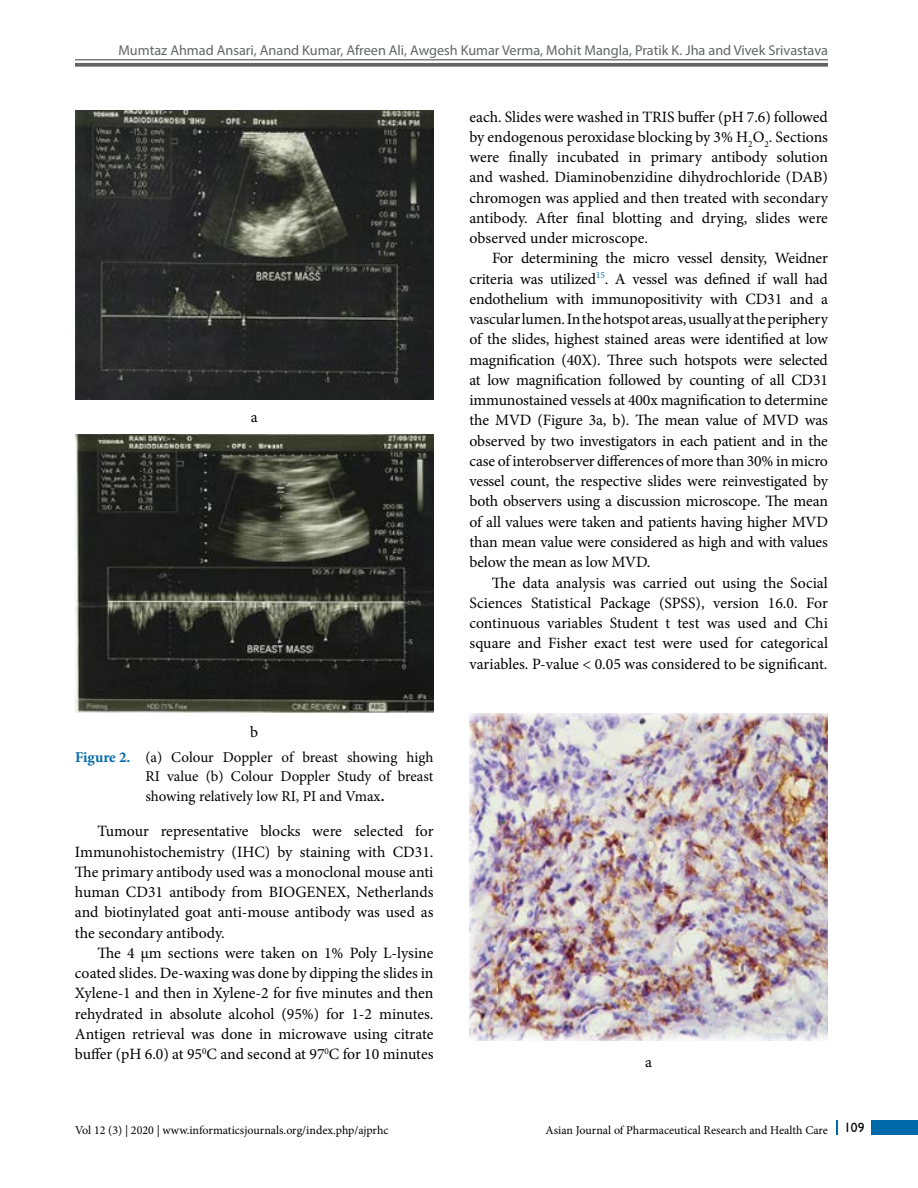
<style>
.page{position:relative;width:918px;height:1188px;background:#fff}
.page>*{position:absolute;margin:0;border:0;box-sizing:border-box;transform-origin:0 0}
.t1{font:15.75px/20.2px "Minion Pro";letter-spacing:-.005em;color:#000;text-align:justify}
.t2{font:15px/19.5px "Minion Pro";letter-spacing:-.005em;color:#000;text-align:justify}
.t3{font:14.25px "Myriad Pro";color:#636466}
.t4{font:12px "Minion Pro";color:#000}
.s1{font-weight:700;color:#0069aa}
.s2{font-weight:700}
</style>
<div class="page">
<hr style="left:75px;top:59px;width:753px;height:1px;background:#636466">
<svg style="left:75px;top:63px;width:753px;height:4px;background:#6f7072"></svg>
<div style="left:872px;top:1120px;width:46px;height:15px;background:#0069aa"></div>
<svg style="left:836px;top:1120px;width:1px;height:15px"></svg>
<img style="left:76px;top:110px;width:358px;height:290px">
<img style="left:76px;top:434px;width:358px;height:278px">
<img style="left:470px;top:713px;width:358px;height:328px">
<p class="t3" style="left:118px;top:41px;width:711px">Mumtaz Ahmad Ansari, Anand Kumar, Afreen Ali, Awgesh Kumar Verma, Mohit Mangla, Pratik K. Jha and Vivek Srivastava</p>
<p class="t1" style="left:251px;top:407px;width:8px">a</p>
<p class="t1" style="left:250px;top:722px;width:10px">b</p>
<p class="t2" style="left:145px;top:747px;width:290px;text-indent:-70px"><span class="s1">Figure 2.</span> (a) Colour Doppler of breast showing high RI value (b) Colour Doppler Study of breast showing relatively low RI, PI and Vmax<span class="s2">.</span></p>
<p class="t1" style="left:75px;top:821px;width:360px;text-indent:23px">Tumour representative blocks were selected for Immunohistochemistry (IHC) by staining with CD31.<br>The primary antibody used was a monoclonal mouse anti human CD31 antibody from BIOGENEX, Netherlands and biotinylated goat anti-mouse antibody was used as the secondary antibody.</p>
<p class="t1" style="left:75px;top:943px;width:360px;text-indent:23px">The 4 μm sections were taken on 1% Poly L-lysine coated slides. De-waxing was done by dipping the slides in Xylene-1 and then in Xylene-2 for five minutes and then rehydrated in absolute alcohol (95%) for 1-2 minutes.<br>Antigen retrieval was done in microwave using citrate buffer (pH 6.0) at 95<sup>0</sup>C and second at 97<sup>0</sup>C for 10 minutes</p>
<p class="t1" style="left:470px;top:107px;width:360px">each. Slides were washed in TRIS buffer (pH 7.6) followed by endogenous peroxidase blocking by 3% H<sub>2</sub>O<sub>2</sub>. Sections were finally incubated in primary antibody solution and washed. Diaminobenzidine dihydrochloride (DAB) chromogen was applied and then treated with secondary antibody. After final blotting and drying, slides were observed under microscope.</p>
<p class="t1" style="left:469px;top:248px;width:360px;text-indent:23px">For determining the micro vessel density, Weidner criteria was utilized<sup>15</sup>. A vessel was defined if wall had endothelium with immunopositivity with CD31 and a vascular lumen. In the hotspot areas, usually at the periphery of the slides, highest stained areas were identified at low magnification (40X). Three such hotspots were selected at low magnification followed by counting of all CD31 immunostained vessels at 400x magnification to determine the MVD (Figure 3a, b). The mean value of MVD was observed by two investigators in each patient and in the case of interobserver differences of more than 30% in micro vessel count, the respective slides were reinvestigated by both observers using a discussion microscope. The mean of all values were taken and patients having higher MVD than mean value were considered as high and with values below the mean as low MVD.</p>
<p class="t1" style="left:469px;top:572px;width:360px;text-indent:23px">The data analysis was carried out using the Social Sciences Statistical Package (SPSS), version 16.0. For continuous variables Student t test was used and Chi square and Fisher exact test were used for categorical variables. P-value &lt; 0.05 was considered to be significant.</p>
<p class="t1" style="left:645px;top:1052px;width:8px">a</p>
<p class="t4" style="left:75px;top:1122px;width:315px">Vol 12 (3) | 2020 | www.informaticsjournals.org/index.php/ajprhc</p>
<p class="t4" style="left:546px;top:1122px;width:320px">Asian Journal of Pharmaceutical Research and Health Care <sup>109</sup></p>
</div>
